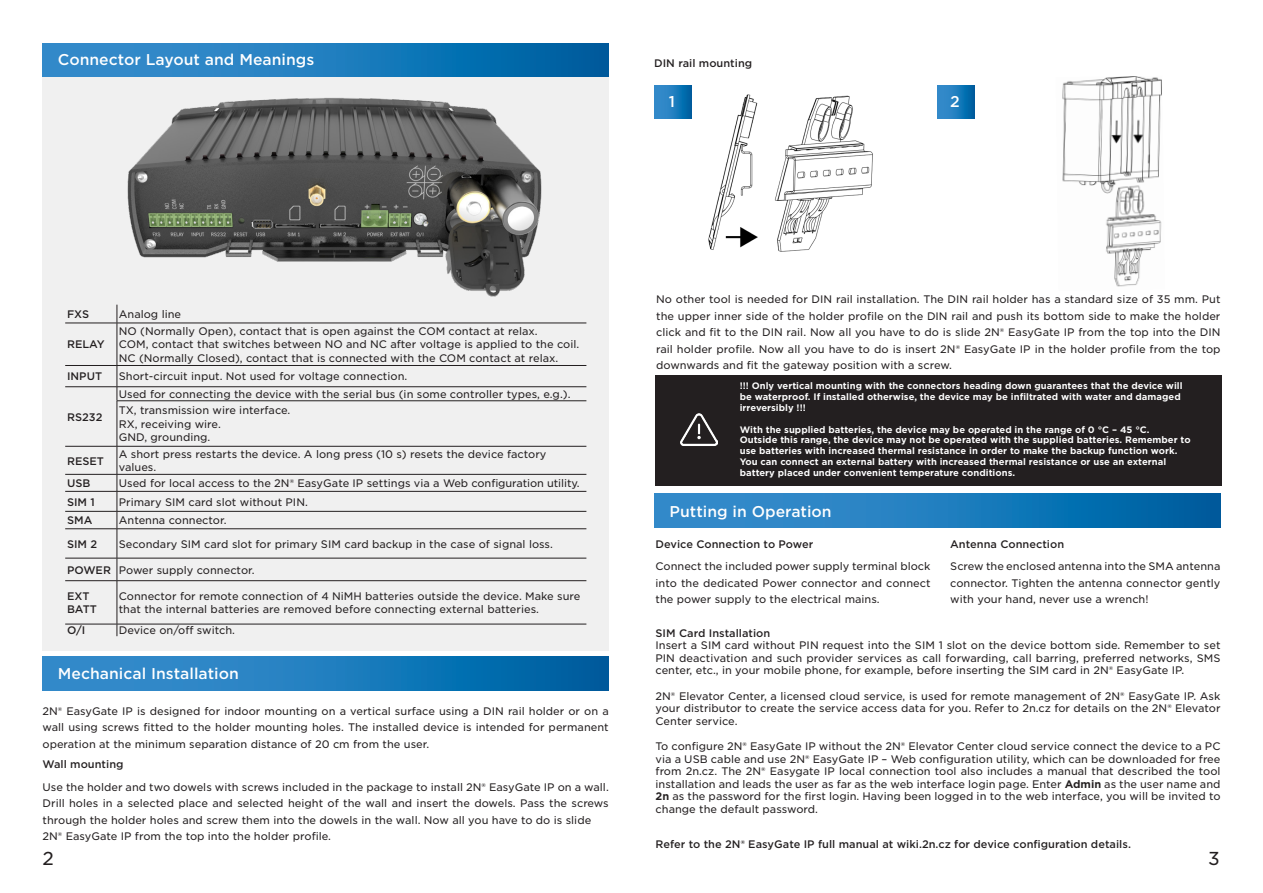
<style>
.page{position:relative;width:1263px;height:893px;background:#fff}
.page>*{position:absolute;margin:0;border:0;box-sizing:border-box;transform-origin:0 0}
.t1{font:18px "Gotham S Sm";color:#231f20}
.t2{font:500 15px "Gotham S Sm";color:#fff}
.t3{font:10.5px/16.5px "Gotham S Sm";color:#231f20;text-align:justify}
.t4{font:500 10.5px/13.5px "Gotham S Sm";color:#231f20}
.t5{font:700 9px/10.8px "Gotham S Sm";color:#fff}
.s1{font-weight:700}
</style>
<div class="page">
<div style="left:43px;top:77px;width:566px;height:573px;background:#f0f0f0"></div>
<img style="left:42px;top:76px;width:500px;height:226px">
<div style="left:43px;top:43px;width:566px;height:34px;background:linear-gradient(to right,#3d93d2,#0062a3)"></div>
<svg style="left:117px;top:305px;width:1px;height:18px"></svg>
<hr style="left:65px;top:323px;width:52px;height:1px;background:#231f20">
<hr style="left:117px;top:323px;width:469px;height:1px;background:#231f20">
<hr style="left:117px;top:323px;width:1px;height:42px;background:#231f20">
<hr style="left:65px;top:365px;width:52px;height:1px;background:#231f20">
<hr style="left:117px;top:365px;width:469px;height:1px;background:#231f20">
<hr style="left:65px;top:386px;width:52px;height:1px;background:#231f20">
<hr style="left:117px;top:386px;width:469px;height:1px;background:#231f20">
<svg style="left:117px;top:366px;width:1px;height:34px"></svg>
<hr style="left:117px;top:400px;width:469px;height:1px;background:#231f20">
<hr style="left:117px;top:401px;width:1px;height:45px;background:#231f20">
<hr style="left:65px;top:446px;width:52px;height:1px;background:#231f20">
<hr style="left:117px;top:446px;width:469px;height:1px;background:#231f20">
<hr style="left:65px;top:474px;width:52px;height:1px;background:#231f20">
<hr style="left:117px;top:474px;width:469px;height:1px;background:#231f20">
<hr style="left:65px;top:491px;width:52px;height:1px;background:#231f20">
<hr style="left:117px;top:491px;width:469px;height:1px;background:#231f20">
<hr style="left:65px;top:511px;width:52px;height:1px;background:#231f20">
<hr style="left:117px;top:511px;width:469px;height:1px;background:#231f20">
<hr style="left:65px;top:528px;width:52px;height:1px;background:#231f20">
<hr style="left:117px;top:528px;width:469px;height:1px;background:#231f20">
<hr style="left:65px;top:558px;width:52px;height:1px;background:#231f20">
<hr style="left:117px;top:558px;width:469px;height:1px;background:#231f20">
<svg style="left:117px;top:446px;width:1px;height:134px"></svg>
<hr style="left:65px;top:580px;width:52px;height:1px;background:#231f20">
<hr style="left:117px;top:580px;width:469px;height:1px;background:#231f20">
<hr style="left:117px;top:581px;width:1px;height:43px;background:#231f20">
<hr style="left:65px;top:624px;width:52px;height:1px;background:#231f20">
<hr style="left:117px;top:624px;width:469px;height:1px;background:#231f20">
<svg style="left:117px;top:624px;width:1px;height:12px"></svg>
<div style="left:43px;top:656px;width:566px;height:34px;background:linear-gradient(to right,#3d93d2,#0062a3)"></div>
<img style="left:1062px;top:76px;width:100px;height:211px">
<img style="left:708px;top:94px;width:165px;height:158px">
<svg style="left:655px;top:85px;width:37px;height:34px"></svg>
<svg style="left:937px;top:85px;width:37px;height:34px"></svg>
<div style="left:654px;top:494px;width:566px;height:34px;background:linear-gradient(to right,#3d93d2,#0062a3)"></div>
<div style="left:655px;top:376px;width:567px;height:110px;background:#231f20"></div>
<img style="left:681px;top:413px;width:36px;height:33px">
<p class="t2" style="left:58px;top:49px;width:258px">Connector Layout and Meanings</p>
<p class="t4" style="left:654px;top:57px;width:100px">DIN rail mounting</p>
<p class="t2" style="left:669px;top:91px;width:8px">1</p>
<p class="t2" style="left:950px;top:91px;width:11px">2</p>
<p class="t3" style="left:656px;top:291px;width:566px">No other tool is needed for DIN rail installation. The DIN rail holder has a standard size of 35 mm. Put the upper inner side of the holder profile on the DIN rail and push its bottom side to make the holder click and fit to the DIN rail. Now all you have to do is slide 2N® EasyGate IP from the top into the DIN rail holder profile. Now all you have to do is insert 2N® EasyGate IP in the holder profile from the top downwards and fit the gateway position with a screw.</p>
<p class="t4" style="left:67px;top:307px;width:24px">FXS</p>
<p class="t3" style="left:119px;top:306px;width:64px">Analog line</p>
<p class="t4" style="left:67px;top:338px;width:39px">RELAY</p>
<p class="t3" style="left:119px;top:323px;width:420px">NO (Normally Open), contact that is open against the COM contact at relax.</p>
<p class="t3" style="left:119px;top:336px;width:462px">COM, contact that switches between NO and NC after voltage is applied to the coil.</p>
<p class="t3" style="left:119px;top:350px;width:441px">NC (Normally Closed), contact that is connected with the COM contact at relax.</p>
<p class="t4" style="left:67px;top:370px;width:37px">INPUT</p>
<p class="t3" style="left:119px;top:368px;width:290px">Short-circuit input. Not used for voltage connection.</p>
<p class="t4" style="left:67px;top:410px;width:37px">RS232</p>
<p class="t5" style="left:740px;top:380px;width:444px">!!! Only vertical mounting with the connectors heading down guarantees that the device will</p>
<p class="t5" style="left:740px;top:391px;width:442px">be waterproof. If installed otherwise, the device may be infiltrated with water and damaged irreversibly !!!</p>
<p class="t5" style="left:740px;top:424px;width:411px">With the supplied batteries, the device may be operated in the range of 0 °C – 45 °C.</p>
<p class="t5" style="left:740px;top:434px;width:452px">Outside this range, the device may not be operated with the supplied batteries. Remember to use batteries with increased thermal resistance in order to make the backup function work.</p>
<p class="t5" style="left:740px;top:456px;width:428px">You can connect an external battery with increased thermal resistance or use an external</p>
<p class="t5" style="left:740px;top:467px;width:277px">battery placed under convenient temperature conditions.</p>
<p class="t3" style="left:119px;top:386px;width:453px">Used for connecting the device with the serial bus (in some controller types, e.g.).</p>
<p class="t3" style="left:119px;top:402px;width:173px">TX, transmission wire interface.</p>
<p class="t3" style="left:119px;top:415px;width:104px">RX, receiving wire.</p>
<p class="t3" style="left:119px;top:429px;width:93px">GND, grounding.</p>
<p class="t3" style="left:119px;top:445px;width:429px">A short press restarts the device. A long press (10 s) resets the device factory</p>
<p class="t3" style="left:119px;top:459px;width:39px">values.</p>
<p class="t4" style="left:67px;top:454px;width:38px">RESET</p>
<p class="t4" style="left:67px;top:476px;width:25px">USB</p>
<p class="t3" style="left:119px;top:475px;width:462px">Used for local access to the 2N® EasyGate IP settings via a Web configuration utility.</p>
<p class="t4" style="left:67px;top:495px;width:29px">SIM 1</p>
<p class="t3" style="left:119px;top:493px;width:191px">Primary SIM card slot without PIN.</p>
<p class="t4" style="left:67px;top:513px;width:27px">SMA</p>
<p class="t3" style="left:119px;top:512px;width:109px">Antenna connector.</p>
<p class="t4" style="left:67px;top:537px;width:32px">SIM 2</p>
<p class="t3" style="left:119px;top:535px;width:436px">Secondary SIM card slot for primary SIM card backup in the case of signal loss.</p>
<p class="t4" style="left:67px;top:563px;width:45px">POWER</p>
<p class="t3" style="left:119px;top:561px;width:137px">Power supply connector.</p>
<p class="t4" style="left:67px;top:589px;width:31px">EXT<br>BATT</p>
<p class="t3" style="left:119px;top:589px;width:463px;line-height:13.5px">Connector for remote connection of 4 NiMH batteries outside the device. Make sure that the internal batteries are removed before connecting external batteries.</p>
<p class="t4" style="left:67px;top:624px;width:20px">O/I</p>
<p class="t3" style="left:119px;top:622px;width:118px">Device on/off switch.</p>
<p class="t2" style="left:58px;top:663px;width:183px">Mechanical Installation</p>
<p class="t3" style="left:43px;top:702px;width:568px">2N® EasyGate IP is designed for indoor mounting on a vertical surface using a DIN rail holder or on a wall using screws fitted to the holder mounting holes. The installed device is intended for permanent operation at the minimum separation distance of 20 cm from the user.</p>
<p class="t4" style="left:43px;top:758px;width:83px">Wall mounting</p>
<p class="t3" style="left:43px;top:779px;width:568px">Use the holder and two dowels with screws included in the package to install 2N® EasyGate IP on a wall.<br>Drill holes in a selected place and selected height of the wall and insert the dowels. Pass the screws through the holder holes and screw them into the dowels in the wall. Now all you have to do is slide</p>
<p class="t3" style="left:43px;top:828px;width:290px">2N® EasyGate IP from the top into the holder profile.</p>
<p class="t2" style="left:669px;top:501px;width:164px">Putting in Operation</p>
<p class="t4" style="left:655px;top:537px;width:159px">Device Connection to Power</p>
<p class="t3" style="left:655px;top:558px;width:277px">Connect the included power supply terminal block into the dedicated Power connector and connect the power supply to the electrical mains.</p>
<p class="t4" style="left:950px;top:537px;width:115px">Antenna Connection</p>
<p class="t3" style="left:950px;top:558px;width:272px">Screw the enclosed antenna into the SMA antenna connector. Tighten the antenna connector gently with your hand, never use a wrench!</p>
<p class="t4" style="left:655px;top:626px;width:116px">SIM Card Installation</p>
<p class="t3" style="left:655px;top:639px;width:566px;line-height:12.6px">Insert a SIM card without PIN request into the SIM 1 slot on the device bottom side. Remember to set PIN deactivation and such provider services as call forwarding, call barring, preferred networks, SMS center, etc., in your mobile phone, for example, before inserting the SIM card in 2N® EasyGate IP.</p>
<p class="t3" style="left:655px;top:689px;width:566px;line-height:12.6px">2N® Elevator Center, a licensed cloud service, is used for remote management of 2N® EasyGate IP. Ask your distributor to create the service access data for you. Refer to 2n.cz for details on the 2N® Elevator Center service.</p>
<p class="t3" style="left:655px;top:740px;width:566px;line-height:12.6px">To configure 2N® EasyGate IP without the 2N® Elevator Center cloud service connect the device to a PC via a USB cable and use 2N® EasyGate IP – Web configuration utility, which can be downloaded for free from 2n.cz. The 2N® Easygate IP local connection tool also includes a manual that described the tool installation and leads the user as far as the web interface login page. Enter <span class="s1">Admin</span> as the user name and <span class="s1">2n</span> as the password for the first login. Having been logged in to the web interface, you will be invited to change the default password.</p>
<p class="t4" style="left:655px;top:837px;width:477px">Refer to the 2N® EasyGate IP full manual at wiki.2n.cz for device configuration details.</p>
<p class="t1" style="left:43px;top:846px;width:13px">2</p>
<p class="t1" style="left:1208px;top:846px;width:13px">3</p>
</div>
